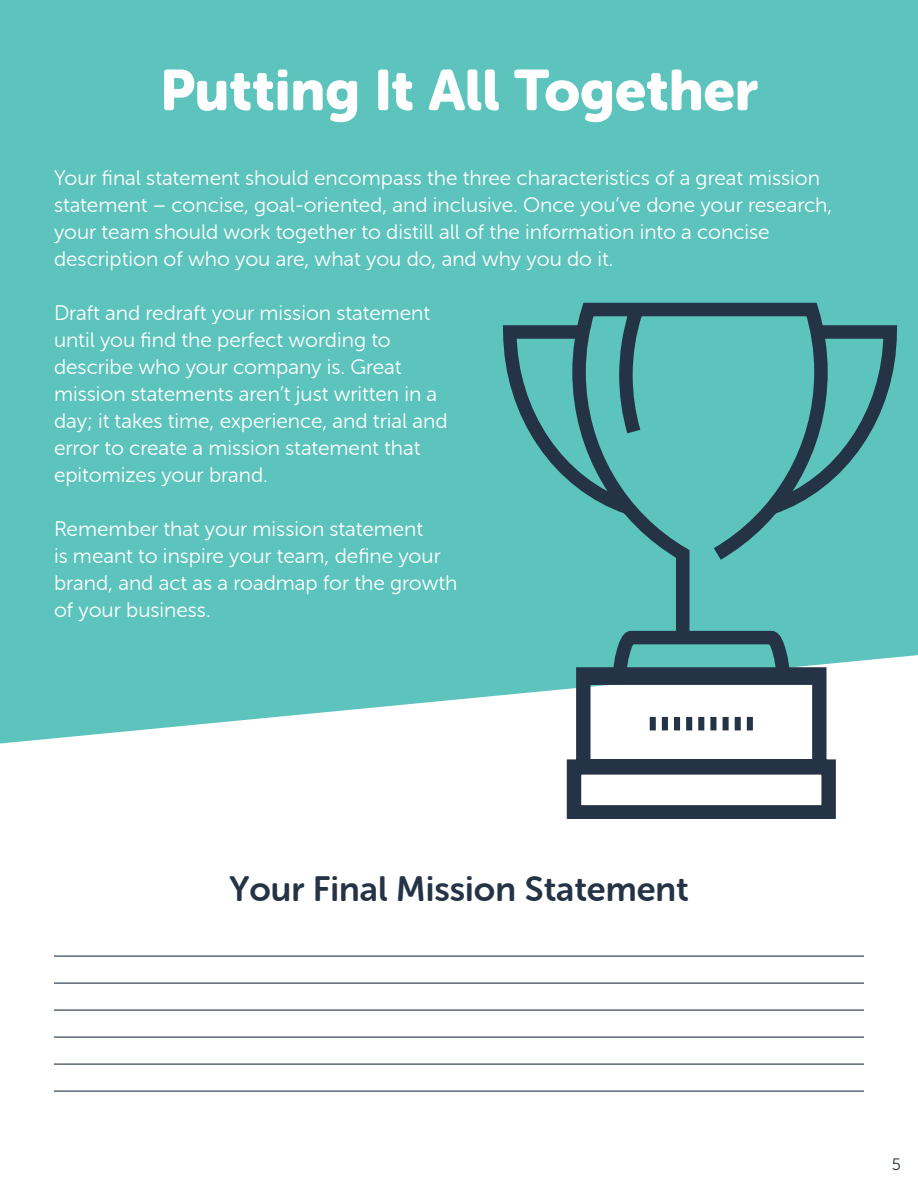
<style>
.page{position:relative;width:918px;height:1188px;background:#fff}
.page>*{position:absolute;margin:0;border:0;box-sizing:border-box;transform-origin:0 0}
.t1{font:57px "Museo Sans Rounded 900";color:#fff}
.t2{font:34.5px "Museo Sans Rounded 700";color:#243345}
.t3{font:21px/27px "Museo Sans Rounded 300";color:#fff}
.t4{font:16.5px "Museo Sans 300";color:#243345}
</style>
<div class="page">
<svg style="left:0;top:616px;width:918px;height:128px;fill:#5cc4bd"></svg>
<div style="left:0;top:0;width:918px;height:616px;background:#5cc4bd"></div>
<hr style="left:54px;top:983px;width:810px;height:1px;background:#233446">
<hr style="left:54px;top:1010px;width:810px;height:1px;background:#233446">
<hr style="left:54px;top:1037px;width:810px;height:1px;background:#233446">
<hr style="left:54px;top:1064px;width:810px;height:1px;background:#233446">
<hr style="left:54px;top:956px;width:810px;height:1px;background:#233446">
<svg style="left:496px;top:302px;width:408px;height:442px"></svg>
<svg style="left:560px;top:660px;width:283px;height:159px"></svg>
<hr style="left:54px;top:1091px;width:810px;height:1px;background:#233446">
<h1 class="t1" style="left:160px;top:58px;width:599px">Putting It All Together</h1>
<p class="t3" style="left:54px;top:164px;width:780px">Your final statement should encompass the three characteristics of a great mission statement – concise, goal-oriented, and inclusive. Once you’ve done your research, your team should work together to distill all of the information into a concise description of who you are, what you do, and why you do it.</p>
<p class="t3" style="left:54px;top:299px;width:395px">Draft and redraft your mission statement until you find the perfect wording to describe who your company is. Great mission statements aren’t just written in a day; it takes time, experience, and trial and error to create a mission statement that epitomizes your brand.</p>
<p class="t3" style="left:54px;top:515px;width:405px">Remember that your mission statement<br>is meant to inspire your team, define your brand, and act as a roadmap for the growth of your business.</p>
<h2 class="t2" style="left:229px;top:870px;width:461px">Your Final Mission Statement</h2>
<p class="t4" style="left:892px;top:1155px;width:11px">5</p>
</div>
